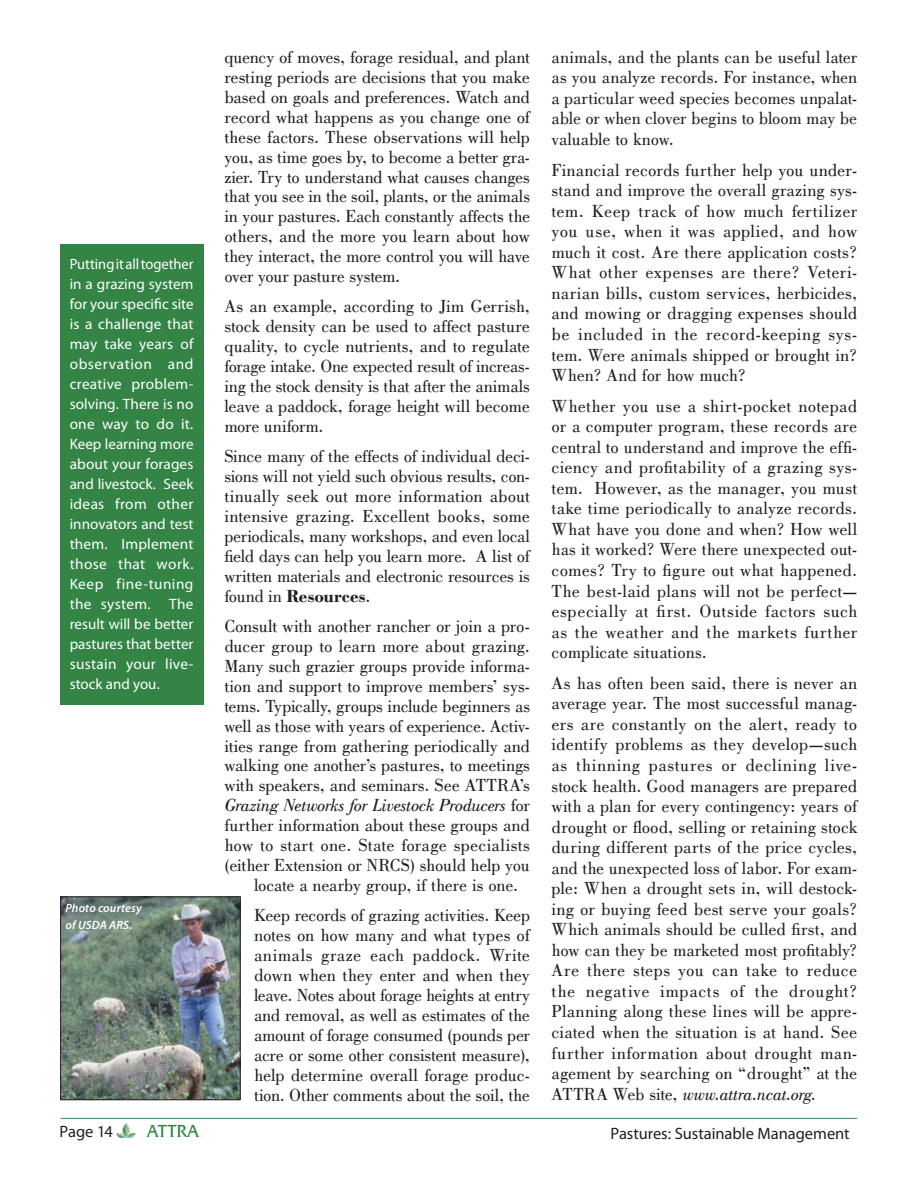
<style>
.page{position:relative;width:918px;height:1188px;background:#fff}
.page>*{position:absolute;margin:0;border:0;box-sizing:border-box;transform-origin:0 0}
.t1{font:18px/20.5px "Bodoni";color:#231f20;text-align:justify}
.t2{font:italic 18px "Bodoni";letter-spacing:-.005em;color:#231f20}
.t3{font:18px "Bodoni";letter-spacing:.02em;color:#231f20}
.t4{font:18px "Friz Quadrata IT Cby BT";letter-spacing:-.01em;color:#338445}
.t5{font:16.5px "Myriad Pro";letter-spacing:-.005em;color:#231f20}
.t6{font:15px/20.1px "Myriad Pro";letter-spacing:.005em;color:#fff;text-align:justify}
.t7{font:italic 600 12px/16.5px "Myriad Pro";letter-spacing:.01em;color:#fff}
.s1{font-weight:700}
.s2{font-style:normal}
.s3{font-style:italic}
</style>
<div class="page">
<img style="left:116px;top:1123px;width:20px;height:14px">
<div style="left:60px;top:244px;width:143px;height:461px;background:#338445"></div>
<hr style="left:61px;top:1118px;width:796px;height:1px;background:#338445">
<img style="left:62px;top:899px;width:177px;height:199px">
<div style="left:60px;top:897px;width:181px;height:203px;border:1px solid #231f20"></div>
<p class="t6" style="left:70px;top:255px;width:125px">Putting it all together in a grazing system for your specific site is a challenge that may take years of observation and creative problem&shy;solving. There is no one way to do it.<br>Keep learning more about your forages and livestock. Seek ideas from other innovators and test them. Implement those that work.<br>Keep fine-tuning the system. The result will be better pastures that better sustain your live&shy;stock and you.</p>
<p class="t7" style="left:66px;top:901px;width:78px">Photo courtesy of USDA ARS.</p>
<p class="t1" style="left:224px;top:47px;width:307px;line-height:20px">quency of moves, forage residual, and plant resting periods are decisions that you make based on goals and preferences. Watch and record what happens as you change one of these factors. These observations will help you, as time goes by, to become a better gra&shy;zier. Try to understand what causes changes that you see in the soil, plants, or the animals in your pastures. Each constantly affects the others, and the more you learn about how they interact, the more control you will have over your pasture system.</p>
<p class="t1" style="left:224px;top:297px;width:307px;line-height:20px">As an example, according to Jim Gerrish, stock density can be used to affect pasture quality, to cycle nutrients, and to regulate forage intake. One expected result of increas&shy;ing the stock density is that after the animals leave a paddock, forage height will become more uniform.</p>
<p class="t1" style="left:224px;top:446px;width:307px;line-height:20px">Since many of the effects of individual deci&shy;sions will not yield such obvious results, con&shy;tinually seek out more information about intensive grazing. Excellent books, some periodicals, many workshops, and even local field days can help you learn more. A list of written materials and electronic resources is found in <span class="s1">Resources</span>.</p>
<p class="t1" style="left:224px;top:616px;width:307px">Consult with another rancher or join a pro-</p>
<p class="t1" style="left:224px;top:636px;width:307px">ducer group to learn more about grazing.</p>
<p class="t1" style="left:224px;top:656px;width:307px">Many such grazier groups provide informa-</p>
<p class="t1" style="left:224px;top:676px;width:307px">tion and support to improve members’ sys-</p>
<p class="t1" style="left:224px;top:696px;width:307px">tems. Typically, groups include beginners as</p>
<p class="t1" style="left:224px;top:716px;width:307px">well as those with years of experience. Activ-</p>
<p class="t1" style="left:224px;top:736px;width:307px">ities range from gathering periodically and</p>
<p class="t1" style="left:224px;top:756px;width:307px">walking one another’s pastures, to meetings</p>
<p class="t1" style="left:224px;top:775px;width:307px">with speakers, and seminars. See ATTRA’s</p>
<p class="t2" style="left:224px;top:795px;width:307px">Grazing Networks for Livestock Producers <span class="s2">for</span></p>
<p class="t1" style="left:224px;top:815px;width:307px">further information about these groups and</p>
<p class="t3" style="left:224px;top:835px;width:307px">how to start one. State forage specialists</p>
<p class="t1" style="left:224px;top:855px;width:307px">(either Extension or NRCS) should help you</p>
<p class="t1" style="left:254px;top:875px;width:265px">locate a nearby group, if there is one.</p>
<p class="t1" style="left:254px;top:906px;width:277px;line-height:20px">Keep records of grazing activities. Keep notes on how many and what types of animals graze each paddock. Write down when they enter and when they leave. Notes about forage heights at entry and removal, as well as estimates of the amount of forage consumed (pounds per acre or some other consistent measure), help determine overall forage produc&shy;tion. Other comments about the soil, the</p>
<p class="t1" style="left:552px;top:47px;width:307px">animals, and the plants can be useful later as you analyze records. For instance, when a particular weed species becomes unpalat&shy;able or when clover begins to bloom may be valuable to know.</p>
<p class="t1" style="left:552px;top:160px;width:307px">Financial records further help you under&shy;stand and improve the overall grazing sys&shy;tem. Keep track of how much fertilizer you use, when it was applied, and how much it cost. Are there application costs?<br>What other expenses are there? Veteri&shy;narian bills, custom services, herbicides, and mowing or dragging expenses should be included in the record-keeping sys&shy;tem. Were animals shipped or brought in?<br>When? And for how much?</p>
<p class="t1" style="left:552px;top:396px;width:307px">Whether you use a shirt-pocket notepad or a computer program, these records are central to understand and improve the effi&shy;ciency and profitability of a grazing sys&shy;tem. However, as the manager, you must take time periodically to analyze records.<br>What have you done and when? How well has it worked? Were there unexpected out&shy;comes? Try to figure out what happened.<br>The best-laid plans will not be perfect— especially at fi rst. Outside factors such as the weather and the markets further complicate situations.</p>
<p class="t1" style="left:552px;top:673px;width:307px">As has often been said, there is never an average year. The most successful manag&shy;ers are constantly on the alert, ready to identify problems as they develop—such as thinning pastures or declining live&shy;stock health. Good managers are prepared with a plan for every contingency: years of drought or flood, selling or retaining stock during different parts of the price cycles, and the unexpected loss of labor. For exam&shy;ple: When a drought sets in, will destock&shy;ing or buying feed best serve your goals?<br>Which animals should be culled first, and how can they be marketed most profitably?<br>Are there steps you can take to reduce the negative impacts of the drought?<br>Planning along these lines will be appre&shy;ciated when the situation is at hand. See further information about drought man&shy;agement by searching on “drought” at the ATTRA Web site, <span class="s3">www.attra.ncat.org.</span></p>
<p class="t5" style="left:60px;top:1126px;width:55px">Page 14</p>
<p class="t4" style="left:147px;top:1120px;width:53px">ATTRA</p>
<p class="t5" style="left:610px;top:1127px;width:241px">Pastures: Sustainable Management</p>
</div>
